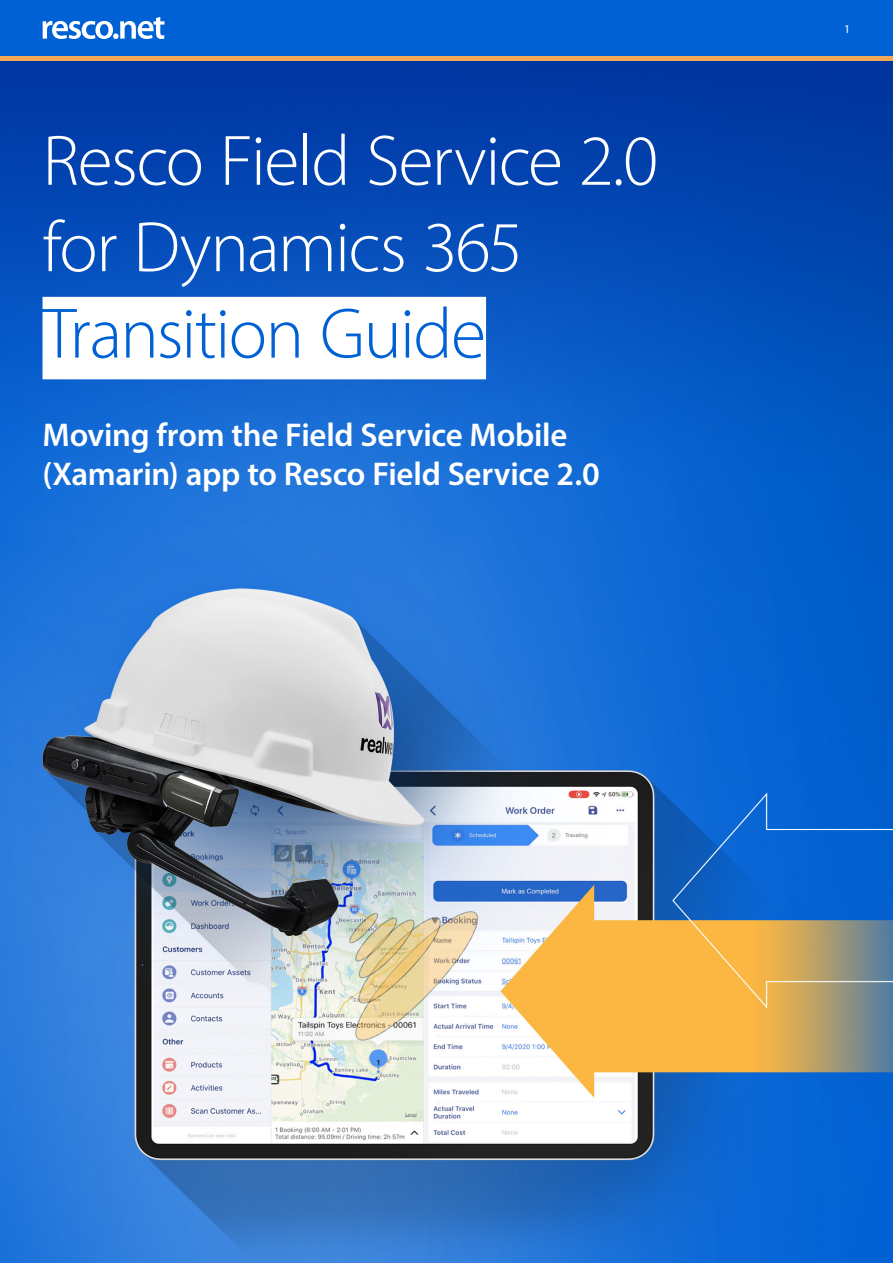
<style>
.page{position:relative;width:893px;height:1263px;background:#fff}
.page>*{position:absolute;margin:0;border:0;box-sizing:border-box;transform-origin:0 0}
.t1{font:300 72px/86.4px "Myriad Pro";letter-spacing:-.025em;color:#fff}
.t2{font:300 72px "Myriad Pro";letter-spacing:-.025em;color:#0061d5}
.t3{font:600 33px/39.6px "Myriad Pro";letter-spacing:-.01em;color:#fff}
.t4{font:12px "Myriad Pro";color:#fff}
</style>
<div class="page">
<div style="left:0;top:0;width:893px;height:56px;background:#0061d5"></div>
<div style="left:0;top:56px;width:893px;height:6px;background:#f2a854"></div>
<svg style="left:43px;top:17px;width:121px;height:22px"></svg>
<img style="left:0;top:62px;width:893px;height:1201px">
<div style="left:43px;top:297px;width:443px;height:82px;background:#fff"></div>
<h1 class="t1" style="left:43px;top:117px;width:617px">Resco Field Service 2.0 for Dynamics 365</h1>
<h1 class="t2" style="left:43px;top:290px;width:445px">Transition Guide</h1>
<p class="t3" style="left:43px;top:414px;width:559px">Moving from the Field Service Mobile (Xamarin) app to Resco Field Service 2.0</p>
<p class="t4" style="left:844px;top:22px;width:8px">1</p>
</div>
